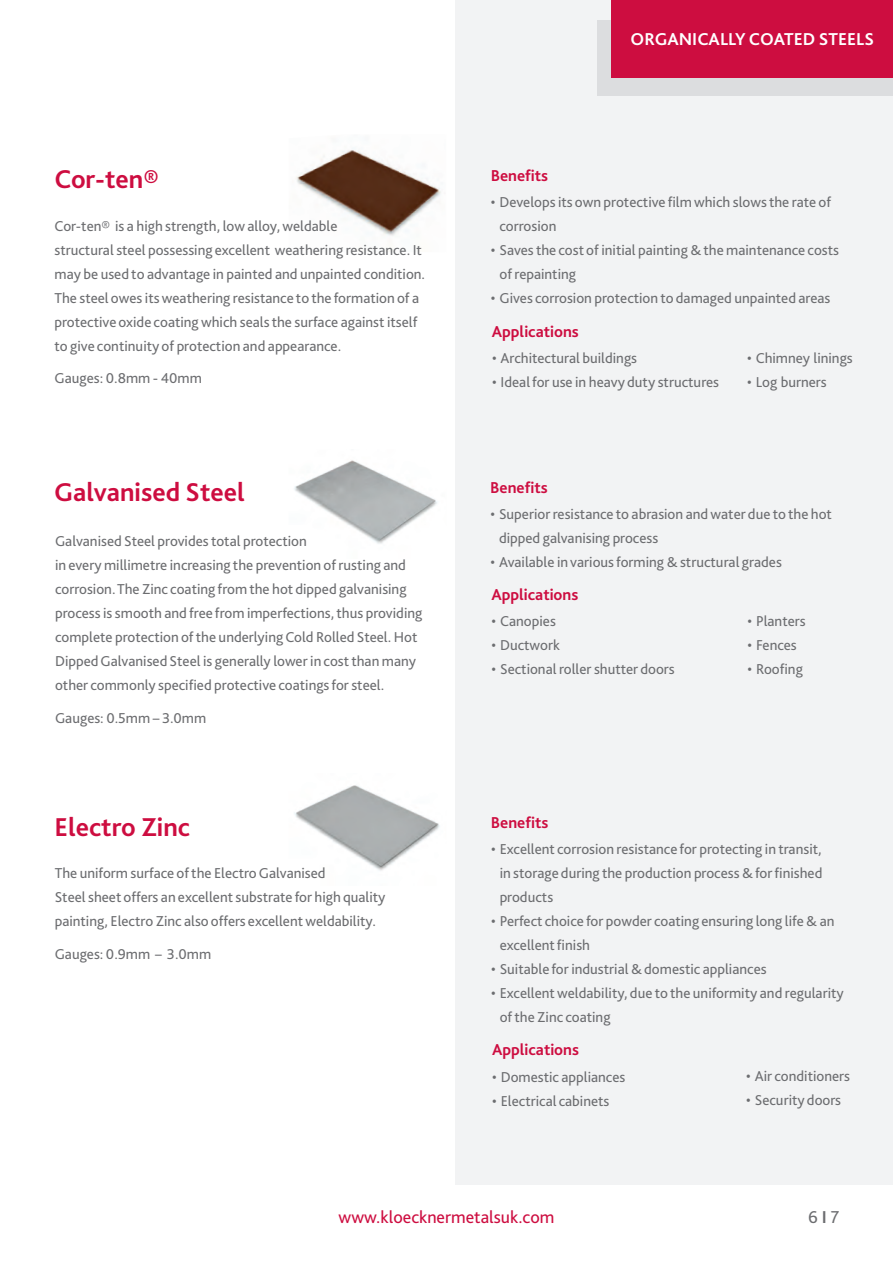
<style>
.page{position:relative;width:893px;height:1263px;background:#fff}
.page>*{position:absolute;margin:0;border:0;box-sizing:border-box;transform-origin:0 0}
.t1{font:700 27px "Kl Bliss";color:#cd0d40}
.t2{font:18px "Kl Bliss";color:#cd0d40}
.t3{font:700 18px "Kl Bliss";color:#fff}
.t4{font:18px "Kl Bliss";color:#6c6d70}
.t5{font:700 16.5px "Kl Bliss";color:#cd0d40}
.t6{font:15px/24px "Kl Bliss";color:#6c6d70}
.s1{font-weight:700}
</style>
<div class="page">
<div style="left:456px;top:0;width:437px;height:1184px;background:#f2f3f4"></div>
<div style="left:597px;top:20px;width:296px;height:76px;background:#dcdddf"></div>
<div style="left:612px;top:0;width:281px;height:77px;background:#cd0d40"></div>
<img style="left:294px;top:460px;width:143px;height:84px">
<img style="left:294px;top:785px;width:146px;height:86px">
<img style="left:296px;top:148px;width:145px;height:88px">
<p class="t1" style="left:54px;top:163px;width:106px">Cor-ten®</p>
<p class="t6" style="left:54px;top:213px;width:372px">Cor-ten® is a high strength, low alloy, weldable<br>structural steel possessing excellent weathering resistance. It may be used to advantage in painted and unpainted condition.<br>The steel owes its weathering resistance to the formation of a protective oxide coating which seals the surface against itself to give continuity of protection and appearance.</p>
<p class="t6" style="left:54px;top:366px;width:149px">Gauges: 0.8mm - 40mm</p>
<p class="t1" style="left:54px;top:476px;width:192px">Galvanised Steel</p>
<p class="t6" style="left:55px;top:529px;width:369px">Galvanised Steel provides total protection<br>in every millimetre increasing the prevention of rusting and corrosion. The Zinc coating from the hot dipped galvanising process is smooth and free from imperfections, thus providing complete protection of the underlying Cold Rolled Steel. Hot Dipped Galvanised Steel is generally lower in cost than many other commonly specified protective coatings for steel.</p>
<p class="t6" style="left:55px;top:705px;width:153px">Gauges: 0.5mm – 3.0mm</p>
<p class="t1" style="left:55px;top:810px;width:137px">Electro Zinc</p>
<p class="t6" style="left:55px;top:861px;width:332px">The uniform surface of the Electro Galvanised<br>Steel sheet offers an excellent substrate for high quality painting, Electro Zinc also offers excellent weldability.</p>
<p class="t6" style="left:55px;top:941px;width:158px">Gauges: 0.9mm – 3.0mm</p>
<p class="t3" style="left:631px;top:28px;width:245px">ORGANICALLY COATED STEELS</p>
<p class="t5" style="left:491px;top:165px;width:59px">Benefits</p>
<p class="t6" style="left:499px;top:189px;width:333px;text-indent:-9px">• Develops its own protective film which slows the rate of corrosion</p>
<p class="t6" style="left:499px;top:237px;width:341px;text-indent:-9px">• Saves the cost of initial painting &amp; the maintenance costs of repainting</p>
<p class="t6" style="left:491px;top:285px;width:341px">• Gives corrosion protection to damaged unpainted areas</p>
<p class="t5" style="left:492px;top:321px;width:89px">Applications</p>
<p class="t6" style="left:492px;top:346px;width:147px">• Architectural buildings</p>
<p class="t6" style="left:492px;top:370px;width:229px">• Ideal for use in heavy duty structures</p>
<p class="t6" style="left:747px;top:346px;width:107px">• Chimney linings</p>
<p class="t6" style="left:747px;top:370px;width:81px">• Log burners</p>
<p class="t5" style="left:490px;top:477px;width:59px">Benefits</p>
<p class="t6" style="left:499px;top:502px;width:334px;text-indent:-9px">• Superior resistance to abrasion and water due to the hot dipped galvanising process</p>
<p class="t6" style="left:490px;top:550px;width:293px">• Available in various forming &amp; structural grades</p>
<p class="t5" style="left:491px;top:584px;width:89px">Applications</p>
<p class="t6" style="left:492px;top:608px;width:66px">• Canopies</p>
<p class="t6" style="left:492px;top:632px;width:70px">• Ductwork</p>
<p class="t6" style="left:492px;top:656px;width:185px">• Sectional roller shutter doors</p>
<p class="t6" style="left:747px;top:608px;width:60px">• Planters</p>
<p class="t6" style="left:747px;top:632px;width:51px">• Fences</p>
<p class="t6" style="left:747px;top:656px;width:57px">• Roofing</p>
<p class="t5" style="left:491px;top:812px;width:59px">Benefits</p>
<p class="t6" style="left:500px;top:837px;width:324px;text-align:justify;text-indent:-9px">• Excellent corrosion resistance for protecting in transit, in storage during the production process &amp; for finished products</p>
<p class="t6" style="left:500px;top:909px;width:336px;text-indent:-9px">• Perfect choice for powder coating ensuring long life &amp; an excellent finish</p>
<p class="t6" style="left:491px;top:957px;width:277px">• Suitable for industrial &amp; domestic appliances</p>
<p class="t6" style="left:500px;top:981px;width:346px;text-indent:-9px">• Excellent weldability, due to the uniformity and regularity of the Zinc coating</p>
<p class="t5" style="left:492px;top:1040px;width:89px">Applications</p>
<p class="t6" style="left:492px;top:1064px;width:135px">• Domestic appliances</p>
<p class="t6" style="left:492px;top:1088px;width:119px">• Electrical cabinets</p>
<p class="t6" style="left:746px;top:1064px;width:105px">• Air conditioners</p>
<p class="t6" style="left:746px;top:1088px;width:96px">• Security doors</p>
<p class="t2" style="left:339px;top:1205px;width:217px">www.kloecknermetalsuk.com</p>
<p class="t4" style="left:808px;top:1205px;width:33px">6 <span class="s1">I</span> 7</p>
</div>
